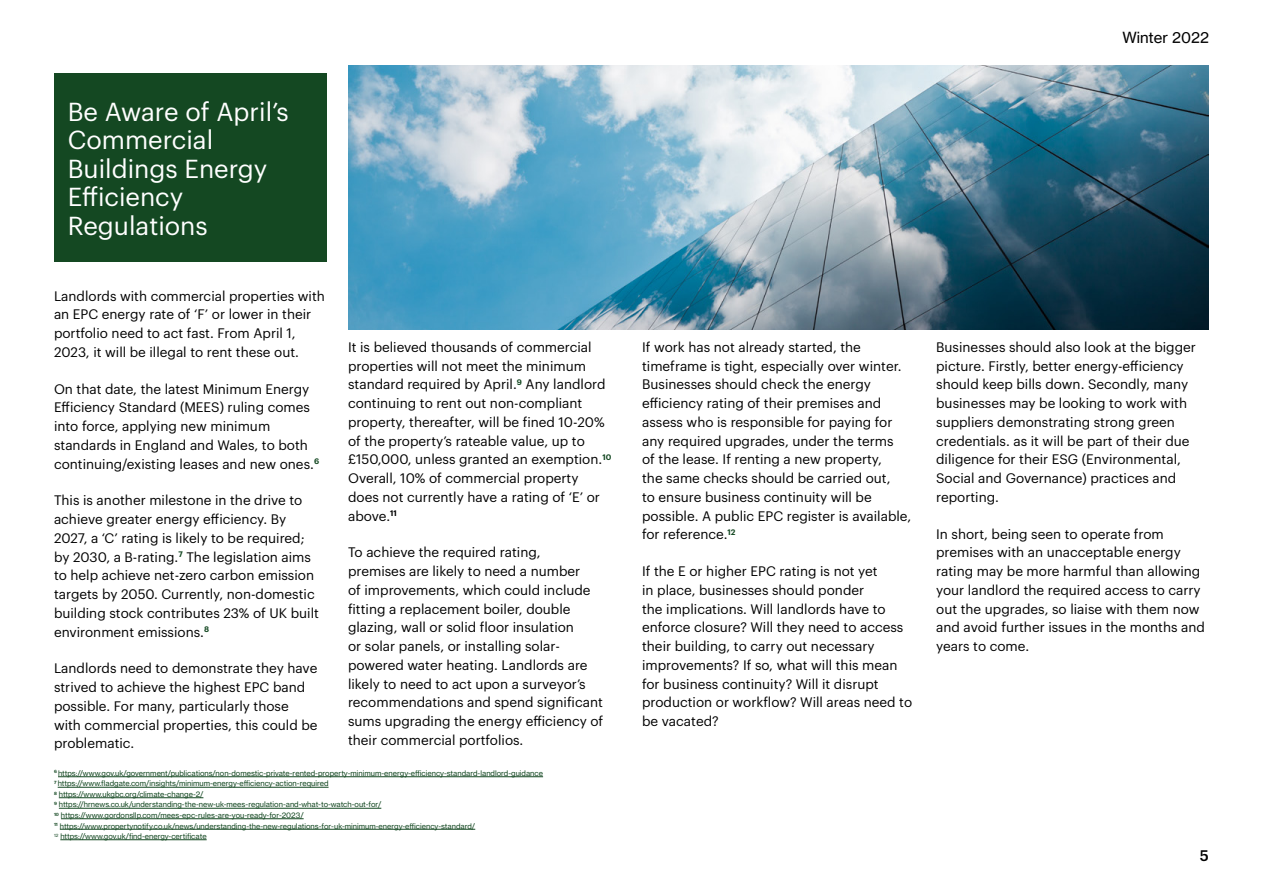
<style>
.page{position:relative;width:1263px;height:893px;background:#fff}
.page>*{position:absolute;margin:0;border:0;box-sizing:border-box;transform-origin:0 0}
.t1{font:25.5px/28.5px "Graphik";color:#fff}
.t2{font:15px "N Haas Grotesk TX Pro 55 Rg";color:#000}
.t3{font:500 15px "Graphik";color:#000}
.t4{font:13.5px/18.8px "Graphik";color:#000}
.t5{font:7.5px/10.5px "N Haas Grotesk TX Pro 55 Rg";color:#144822}
</style>
<div class="page">
<img style="left:348px;top:65px;width:861px;height:265px">
<div style="left:54px;top:73px;width:273px;height:188px;background:#144822"></div>
<hr style="left:58px;top:776px;width:485px;height:1px;background:#144822">
<hr style="left:58px;top:787px;width:271px;height:1px;background:#144822">
<hr style="left:59px;top:797px;width:144px;height:1px;background:#144822">
<hr style="left:59px;top:808px;width:322px;height:1px;background:#144822">
<hr style="left:61px;top:818px;width:243px;height:1px;background:#144822">
<hr style="left:60px;top:829px;width:415px;height:1px;background:#144822">
<hr style="left:60px;top:839px;width:147px;height:1px;background:#144822">
<h1 class="t1" style="left:68px;top:95px;width:222px">Be Aware of April’s<br>Commercial<br>Buildings Energy<br>Efficiency<br>Regulations</h1>
<p class="t4" style="left:54px;top:285px;width:272px">Landlords with commercial properties with an EPC energy rate of ‘F’ or lower in their portfolio need to act fast. From April 1, 2023, it will be illegal to rent these out.</p>
<p class="t4" style="left:54px;top:378px;width:267px">On that date, the latest Minimum Energy Efficiency Standard (MEES) ruling comes into force, applying new minimum standards in England and Wales, to both continuing/existing leases and new ones.<sup>6</sup></p>
<p class="t4" style="left:54px;top:490px;width:266px">This is another milestone in the drive to achieve greater energy efficiency. By 2027, a ‘C’ rating is likely to be required; by 2030, a B-rating.<sup>7</sup> The legislation aims to help achieve net-zero carbon emission targets by 2050. Currently, non-domestic building stock contributes 23% of UK built environment emissions.<sup>8</sup></p>
<p class="t4" style="left:54px;top:658px;width:265px">Landlords need to demonstrate they have strived to achieve the highest EPC band possible. For many, particularly those with commercial properties, this could be problematic.</p>
<p class="t4" style="left:348px;top:336px;width:265px">It is believed thousands of commercial properties will not meet the minimum standard required by April.<sup>9</sup> Any landlord continuing to rent out non-compliant property, thereafter, will be fined 10-20% of the property’s rateable value, up to £150,000, unless granted an exemption.<sup>10<br></sup>Overall, 10% of commercial property does not currently have a rating of ‘E’ or above.<sup>11</sup></p>
<p class="t4" style="left:348px;top:542px;width:257px">To achieve the required rating,<br>premises are likely to need a number<br>of improvements, which could include fitting a replacement boiler, double glazing, wall or solid floor insulation<br>or solar panels, or installing solar&shy;powered water heating. Landlords are likely to need to act upon a surveyor’s recommendations and spend significant sums upgrading the energy efficiency of their commercial portfolios.</p>
<p class="t5" style="left:54px;top:768px;width:491px"><sup>6</sup> https://www.gov.uk/government/publications/non-domestic-private-rented-property-minimum-energy-efficiency-standard-landlord-guidance <sup>7</sup> https://www.fladgate.com/insights/minimum-energy-efficiency-action-required<br><sup>8</sup> https://www.ukgbc.org/climate-change-2/<br><sup>9</sup> https://hrnews.co.uk/understanding-the-new-uk-mees-regulation-and-what-to-watch-out-for/<br><sup>10</sup> https://www.gordonsllp.com/mees-epc-rules-are-you-ready-for-2023/<br><sup>11</sup> https://www.propertynotify.co.uk/news/understanding-the-new-regulations-for-uk-minimum-energy-efficiency-standard/<br><sup>12</sup> https://www.gov.uk/find-energy-certificate</p>
<p class="t2" style="left:1122px;top:29px;width:88px">Winter 2022</p>
<p class="t4" style="left:642px;top:336px;width:271px">If work has not already started, the timeframe is tight, especially over winter.<br>Businesses should check the energy efficiency rating of their premises and assess who is responsible for paying for any required upgrades, under the terms<br>of the lease. If renting a new property,<br>the same checks should be carried out,<br>to ensure business continuity will be possible. A public EPC register is available, for reference.<sup>12</sup></p>
<p class="t4" style="left:642px;top:561px;width:272px">If the E or higher EPC rating is not yet<br>in place, businesses should ponder<br>the implications. Will landlords have to enforce closure? Will they need to access their building, to carry out necessary improvements? If so, what will this mean for business continuity? Will it disrupt production or workflow? Will areas need to be vacated?</p>
<p class="t4" style="left:936px;top:336px;width:261px">Businesses should also look at the bigger picture. Firstly, better energy-efficiency should keep bills down. Secondly, many businesses may be looking to work with suppliers demonstrating strong green credentials. as it will be part of their due diligence for their ESG (Environmental, Social and Governance) practices and reporting.</p>
<p class="t4" style="left:936px;top:523px;width:270px">In short, being seen to operate from premises with an unacceptable energy rating may be more harmful than allowing your landlord the required access to carry out the upgrades, so liaise with them now and avoid further issues in the months and years to come.</p>
<p class="t3" style="left:1200px;top:844px;width:11px">5</p>
</div>
